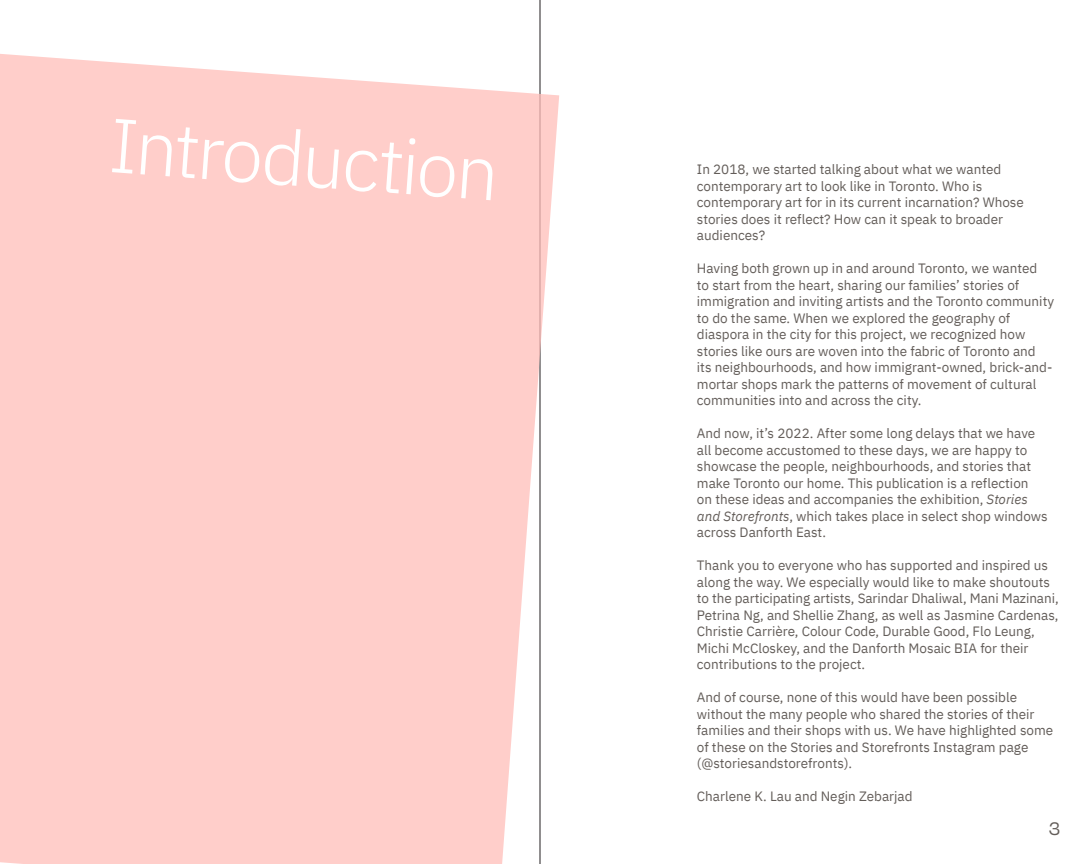
<style>
.page{position:relative;width:1080px;height:864px;background:#fff}
.page>*{position:absolute;margin:0;border:0;box-sizing:border-box;transform-origin:0 0}
.t1{font:300 76.5px "IBM Plex Sans";color:#fff}
.t2{font:21px "Degular Display";color:#635d59}
.t3{font:13.5px/16.5px "IBM Plex Sans";color:#635d59}
.s1{font-style:italic}
</style>
<div class="page">
<hr style="left:540px;top:0;width:1px;height:864px;background:#231f20">
<svg style="left:0;top:48px;width:559px;height:816px;background:#fed1cd"></svg>
<p class="t1" style="left:113px;top:88px;width:392px;rotate:4deg">Introduction</p>
<p class="t3" style="left:697px;top:160px;width:328px">In 2018, we started talking about what we wanted contemporary art to look like in Toronto. Who is contemporary art for in its current incarnation? Whose stories does it reflect? How can it speak to broader audiences?</p>
<p class="t3" style="left:697px;top:259px;width:359px">Having both grown up in and around Toronto, we wanted<br>to start from the heart, sharing our families’ stories of immigration and inviting artists and the Toronto community to do the same. When we explored the geography of diaspora in the city for this project, we recognized how stories like ours are woven into the fabric of Toronto and<br>its neighbourhoods, and how immigrant-owned, brick-and&shy;mortar shops mark the patterns of movement of cultural communities into and across the city.</p>
<p class="t3" style="left:697px;top:424px;width:352px">And now, it’s 2022. After some long delays that we have all become accustomed to these days, we are happy to showcase the people, neighbourhoods, and stories that make Toronto our home. This publication is a reflection<br>on these ideas and accompanies the exhibition, <span class="s1">Stories and Storefronts</span>, which takes place in select shop windows across Danforth East.</p>
<p class="t3" style="left:697px;top:556px;width:363px">Thank you to everyone who has supported and inspired us along the way. We especially would like to make shoutouts to the participating artists, Sarindar Dhaliwal, Mani Mazinani, Petrina Ng, and Shellie Zhang, as well as Jasmine Cardenas, Christie Carrière, Colour Code, Durable Good, Flo Leung, Michi McCloskey, and the Danforth Mosaic BIA for their contributions to the project.</p>
<p class="t3" style="left:697px;top:688px;width:358px">And of course, none of this would have been possible without the many people who shared the stories of their families and their shops with us. We have highlighted some of these on the Stories and Storefronts Instagram page (@storiesandstorefronts).</p>
<p class="t3" style="left:697px;top:787px;width:217px">Charlene K. Lau and Negin Zebarjad</p>
<h2 class="t2" style="left:1049px;top:817px;width:12px">3</h2>
</div>
